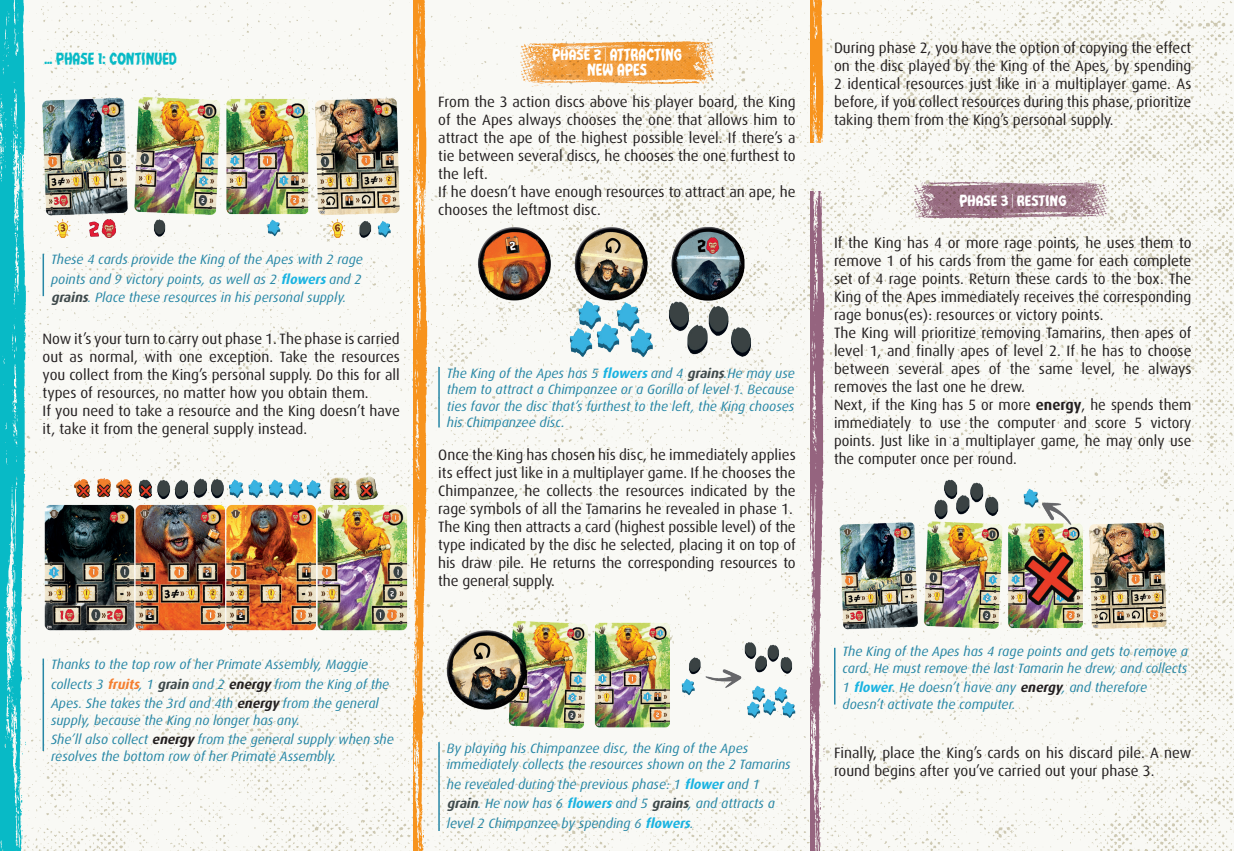
<style>
.page{position:relative;width:1234px;height:851px;background:#fff}
.page>*{position:absolute;margin:0;border:0;box-sizing:border-box;transform-origin:0 0}
.t1{font:15px/18px "Dax";color:#231f20}
.t2{font:14.25px/15.1px "Vampire Bride";color:#fff;text-align:center}
.t3{font:14.25px "Vampire Bride";color:#08bac6}
.t4{font:italic 13.5px/19.5px "Dax";color:#2787a6}
.s1{font-weight:700;color:#1ab3e1}
.s2{font-weight:700;color:#3f4a4c}
.s3{font-weight:700;color:#f47f31}
.s4{font-weight:700;color:#231f20}
.s5{font-weight:700}
</style>
<div class="page">
<img style="left:44px;top:0;width:1189px;height:850px">
<img style="left:44px;top:90px;width:365px;height:155px">
<img style="left:44px;top:472px;width:369px;height:162px">
<img style="left:466px;top:225px;width:296px;height:136px">
<img style="left:462px;top:611px;width:342px;height:125px">
<img style="left:859px;top:473px;width:332px;height:160px">
<img style="left:910px;top:179px;width:204px;height:43px">
<img style="left:514px;top:38px;width:203px;height:51px">
<img style="left:0;top:0;width:44px;height:850px">
<img style="left:413px;top:0;width:49px;height:850px">
<img style="left:810px;top:191px;width:49px;height:659px">
<img style="left:810px;top:0;width:49px;height:143px">
<p class="t3" style="left:45px;top:51px;width:134px">… PHASE 1: CONTINUED</p>
<p class="t4" style="left:51px;top:250px;width:313px">These 4 cards provide the King of the Apes with 2 rage points and 9 victory points, as well as 2 <span class="s1">flowers</span>and 2</p>
<p class="t4" style="left:51px;top:287px;width:297px"><span class="s2">grains</span>. Place these resources in his personal supply.</p>
<p class="t1" style="left:43px;top:330px;width:359px">Now it’s your turn to carry out phase 1. The phase is carried out as normal, with one exception. Take the resources you collect from the King’s personal supply. Do this for all types of resources, no matter how you obtain them.<br>If you need to take a resource and the King doesn’t have it, take it from the general supply instead.</p>
<p class="t4" style="left:51px;top:654px;width:340px">Thanks to the top row of her Primate Assembly, Maggie collects 3 <span class="s3">fruits</span>, 1 <span class="s2">grain</span> and 2 <span class="s4">energy</span> from the King of the<br>Apes. She takes the 3rd and 4th <span class="s4">energy</span> from the general</p>
<p class="t4" style="left:51px;top:710px;width:344px">supply, because the King no longer has any.<br>She’ll also collect <span class="s4">energy</span> from the general supply when she</p>
<p class="t4" style="left:51px;top:746px;width:287px">resolves the bottom row of her Primate Assembly.</p>
<p class="t2" style="left:552px;top:47px;width:131px">Phase 2 | ATTRACTING<br>NEW APES</p>
<p class="t1" style="left:438px;top:93px;width:359px">From the 3 action discs above his player board, the King of the Apes always chooses the one that allows him to attract the ape of the highest possible level. If there’s a tie between several discs, he chooses the one furthest to the left.<br>If he doesn’t have enough resources to attract an ape, he chooses the leftmost disc.</p>
<p class="t4" style="left:446px;top:365px;width:349px;line-height:16.5px;text-align:justify">The King of the Apes has 5 <span class="s1">flowers</span>and 4 <span class="s2">grains</span>.He may use them to attract a Chimpanzee or a Gorilla of level 1. Because ties favor the disc that’s furthest to the left, the King chooses his Chimpanzee disc.</p>
<p class="t1" style="left:438px;top:446px;width:359px">Once the King has chosen his disc, he immediately applies its effect just like in a multiplayer game. If he chooses the Chimpanzee, he collects the resources indicated by the rage symbols of all the Tamarins he revealed in phase 1.<br>The King then attracts a card (highest possible level) of the type indicated by the disc he selected, placing it on top of his draw pile. He returns the corresponding resources to the general supply.</p>
<p class="t4" style="left:446px;top:739px;width:345px;line-height:16.5px">By playing his Chimpanzee disc, the King of the Apes immediately collects the resources shown on the 2 Tamarins</p>
<p class="t4" style="left:446px;top:774px;width:329px">he revealed during the previous phase: 1 <span class="s1">flower</span>and 1 <span class="s2">grain</span>. H e n o w h as 6 <span class="s1">flowers</span>a n d 5 <span class="s2">grains</span>, a n d a t tra c ts a level 2 Chimpanzee by spending 6 <span class="s1">flowers</span>.</p>
<p class="t1" style="left:833px;top:39px;width:359px;text-align:justify">During phase 2, you have the option of copying the effect on the disc played by the King of the Apes, by spending 2 identical resources just like in a multiplayer game. As before, if you collect resources during this phase, prioritize taking them from the King’s personal supply.</p>
<p class="t2" style="left:959px;top:193px;width:109px">Phase 3 | resting</p>
<p class="t1" style="left:833px;top:234px;width:359px">If the King has 4 or more rage points, he uses them to remove 1 of his cards from the game for each complete set of 4 rage points. Return these cards to the box. The King of the Apes immediately receives the corresponding rage bonus(es): resources or victory points.<br>The King will prioritize removing Tamarins, then apes of level 1, and finally apes of level 2. If he has to choose between several apes of the same level, he always removes the last one he drew.<br>Next, if the King has 5 or more <span class="s5">energy</span>, he spends them immediately to use the computer and score 5 victory points. Just like in a multiplayer game, he may only use the computer once per round.</p>
<p class="t4" style="left:842px;top:643px;width:347px;line-height:16.5px">The King of the Apes has 4 rage points and gets to remove a card. He must remove the last Tamarin he drew, and collects</p>
<p class="t4" style="left:842px;top:679px;width:306px;line-height:16.5px">1 <span class="s1">flower</span>. He doesn’t have any <span class="s4">energy</span>, and therefore doesn’t activate the computer.</p>
<p class="t1" style="left:833px;top:743px;width:359px">Finally, place the King’s cards on his discard pile. A new round begins after you’ve carried out your phase 3.</p>
</div>
